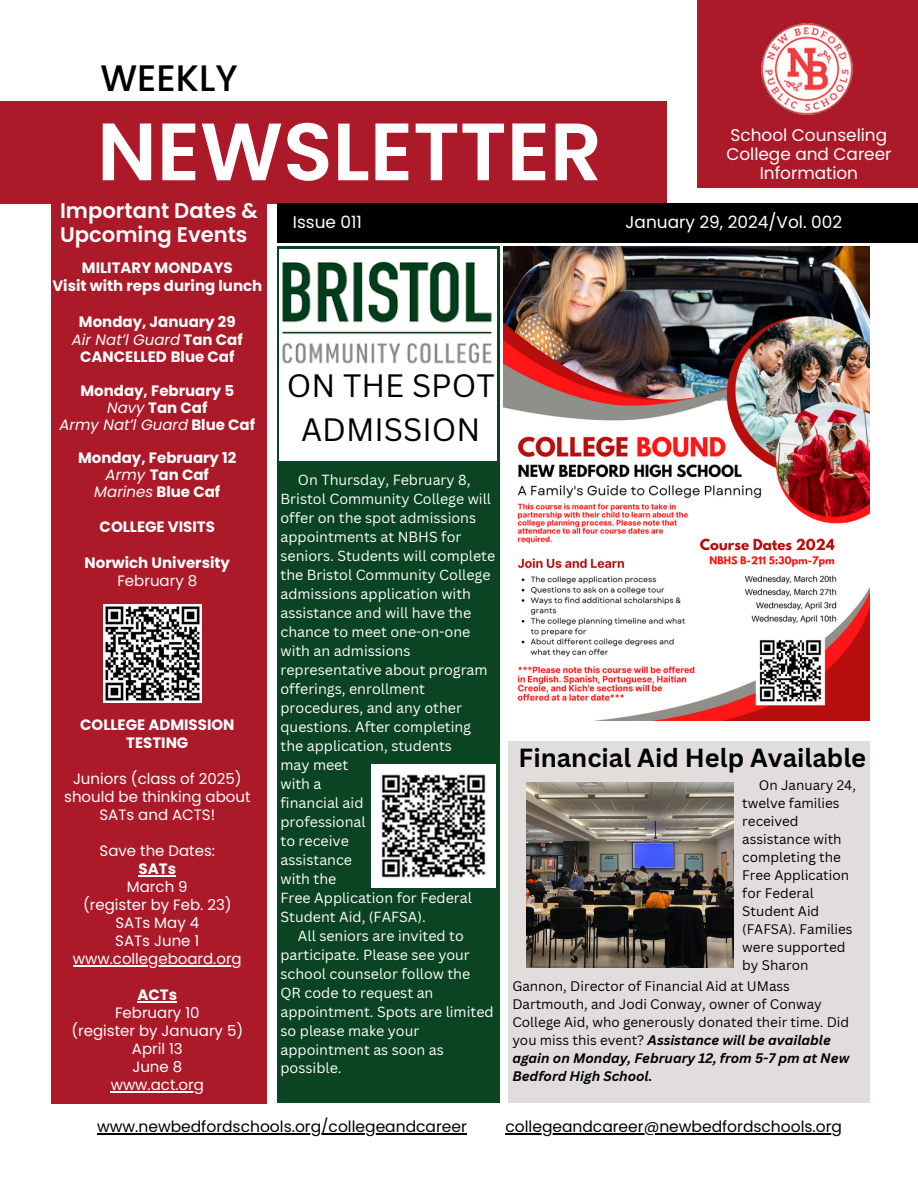
<style>
.page{position:relative;width:918px;height:1188px;background:#fff}
.page>*{position:absolute;margin:0;border:0;box-sizing:border-box;transform-origin:0 0}
.t1{font:600 81.15px "Poppins";color:#fff}
.t2{font:500 36.9px "Poppins";color:#000}
.t3{font:31.5px/43.8px "Canva Sans";color:#000;text-align:center}
.t4{font:700 25.5px "Canva Sans";color:#000}
.t5{font:600 21.15px/23.2px "Poppins";color:#fff}
.t6{font:16.95px/19px "Poppins";color:#fff;text-align:center}
.t7{font:15.45px "Poppins";color:#000}
.t8{font:15px/18px "Poppins";color:#fff;text-align:center}
.t9{font:700 15px/18px "Poppins";color:#fff;text-align:center}
.t10{font:italic 15px "Poppins";color:#fff}
.t11{font:14.25px/18.9px "Canva Sans";color:#fff}
.t12{font:13.5px/18px "Canva Sans";color:#000}
.s1{font-weight:700;font-style:normal}
.s2{font-weight:400;font-style:italic}
.s3{font-weight:700;font-style:italic}
</style>
<div class="page">
<div style="left:0;top:101px;width:667px;height:102px;background:#ac1929"></div>
<div style="left:277px;top:203px;width:641px;height:39px;background:#000"></div>
<div style="left:698px;top:0;width:220px;height:188px;background:#ac1929"></div>
<img style="left:761px;top:23px;width:91px;height:91px">
<div style="left:51px;top:203px;width:216px;height:900px;background:#ac1929"></div>
<div style="left:508px;top:741px;width:362px;height:362px;background:#e1dddd"></div>
<div style="left:277px;top:246px;width:223px;height:857px;background:#0b4423"></div>
<img style="left:504px;top:246px;width:365px;height:474px">
<img style="left:280px;top:249px;width:217px;height:119px">
<img style="left:371px;top:764px;width:124px;height:124px">
<img style="left:526px;top:783px;width:207px;height:185px">
<div style="left:280px;top:368px;width:217px;height:92px;background:#fff"></div>
<hr style="left:505px;top:1133px;width:337px;height:1px;background:#000">
<hr style="left:139px;top:875px;width:37px;height:1px;background:#fff">
<hr style="left:73px;top:965px;width:169px;height:1px;background:#fff">
<hr style="left:137px;top:1001px;width:40px;height:1px;background:#fff">
<hr style="left:111px;top:1091px;width:93px;height:1px;background:#fff">
<hr style="left:97px;top:1133px;width:370px;height:1px;background:#000">
<img style="left:104px;top:604px;width:98px;height:98px">
<p class="t2" style="left:100px;top:52px;width:139px">WEEKLY</p>
<p class="t1" style="left:97px;top:95px;width:506px">NEWSLETTER</p>
<p class="t6" style="left:293px;top:213px;width:71px">Issue 011</p>
<p class="t6" style="left:626px;top:213px;width:218px">January 29, 2024/Vol. 002</p>
<p class="t6" style="left:726px;top:126px;width:167px">School Counseling<br>College and Career<br>Information</p>
<p class="t5" style="left:60px;top:199px;width:199px">Important Dates &amp;<br>Upcoming Events</p>
<p class="t9" style="left:82px;top:259px;width:152px">MILITARY MONDAYS</p>
<p class="t9" style="left:52px;top:277px;width:211px">Visit with reps during lunch</p>
<p class="t9" style="left:79px;top:313px;width:158px">Monday, January 29</p>
<p class="t10" style="left:72px;top:330px;width:173px">Air Nat’l Guard <span class="s1">Tan Caf</span></p>
<p class="t9" style="left:80px;top:348px;width:156px">CANCELLED Blue Caf</p>
<p class="t9" style="left:80px;top:382px;width:155px">Monday, February 5</p>
<p class="t9" style="left:107px;top:399px;width:102px"><span class="s2">Navy</span> Tan Caf</p>
<p class="t10" style="left:59px;top:414px;width:197px">Army Nat’l Guard <span class="s1">Blue Caf</span></p>
<p class="t9" style="left:78px;top:449px;width:160px">Monday, February 12</p>
<p class="t9" style="left:106px;top:466px;width:105px"><span class="s2">Army</span> Tan Caf</p>
<p class="t10" style="left:94px;top:481px;width:128px">Marines <span class="s1">Blue Caf</span></p>
<p class="t9" style="left:100px;top:518px;width:117px">COLLEGE VISITS</p>
<p class="t9" style="left:85px;top:554px;width:147px">Norwich University</p>
<p class="t8" style="left:117px;top:572px;width:81px">February 8</p>
<p class="t9" style="left:80px;top:716px;width:156px">COLLEGE ADMISSION<br>TESTING</p>
<p class="t8" style="left:64px;top:770px;width:188px">Juniors (class of 2025) should be thinking about<br>SATs and ACTS!</p>
<p class="t8" style="left:100px;top:842px;width:117px">Save the Dates:</p>
<p class="t9" style="left:139px;top:860px;width:39px">SATs</p>
<p class="t8" style="left:127px;top:878px;width:62px">March 9</p>
<p class="t8" style="left:83px;top:896px;width:150px">(register by Feb. 23)</p>
<p class="t8" style="left:115px;top:914px;width:85px">SATs May 4</p>
<p class="t8" style="left:115px;top:932px;width:86px">SATs June 1</p>
<p class="t8" style="left:73px;top:950px;width:170px">www.collegeboard.org</p>
<p class="t9" style="left:137px;top:986px;width:41px">ACTs</p>
<p class="t8" style="left:115px;top:1004px;width:86px">February 10</p>
<p class="t8" style="left:71px;top:1022px;width:173px">(register by January 5)</p>
<p class="t8" style="left:132px;top:1040px;width:52px">April 13</p>
<p class="t8" style="left:132px;top:1058px;width:51px">June 8</p>
<p class="t8" style="left:111px;top:1076px;width:95px">www.act.org</p>
<p class="t3" style="left:287px;top:363px;width:209px">ON THE SPOT<br>ADMISSION</p>
<h5 class="t11" style="left:281px;top:470px;width:216px;text-indent:17px">On Thursday, February 8,<br>Bristol Community College will offer on the spot admissions appointments at NBHS for seniors. Students will complete the Bristol Community College admissions application with assistance and will have the chance to meet one-on-one with an admissions representative about program offerings, enrollment procedures, and any other questions. After completing the application, students</h5>
<h6 class="t11" style="left:281px;top:755px;width:69px">may meet</h6>
<h6 class="t11" style="left:281px;top:774px;width:43px">with a</h6>
<p class="t11" style="left:281px;top:793px;width:85px">financial aid</p>
<h3 class="t11" style="left:281px;top:812px;width:87px">professional</h3>
<p class="t11" style="left:281px;top:831px;width:70px">to receive</p>
<p class="t11" style="left:281px;top:850px;width:73px">assistance</p>
<p class="t11" style="left:281px;top:869px;width:57px">with the</p>
<p class="t11" style="left:281px;top:888px;width:193px">Free Application for Federal<br>Student Aid, (FAFSA).</p>
<p class="t11" style="left:281px;top:926px;width:191px;text-indent:17px">All seniors are invited to participate. Please see your school counselor follow the</p>
<p class="t11" style="left:281px;top:983px;width:154px">QR code to request an</p>
<p class="t11" style="left:281px;top:1002px;width:215px">appointment. Spots are limited so please make your appointment as soon as possible.</p>
<p class="t7" style="left:97px;top:1116px;width:371px">www.newbedfordschools.org/collegeandcareer</p>
<p class="t4" style="left:519px;top:740px;width:349px">Financial Aid Help Available</p>
<h4 class="t12" style="left:742px;top:776px;width:115px;text-indent:17px">On January 24, twelve families received assistance with completing the<br>Free Application for Federal<br>Student Aid (FAFSA). Families were supported by Sharon</h4>
<p class="t12" style="left:512px;top:977px;width:339px">Gannon, Director of Financial Aid at UMass Dartmouth, and Jodi Conway, owner of Conway College Aid, who generously donated their time. Did you miss this event? <span class="s3">Assistance will be available again on Monday, February 12, from 5-7 pm at New Bedford High School.</span></p>
<p class="t7" style="left:505px;top:1116px;width:338px">collegeandcareer@newbedfordschools.org</p>
</div>
